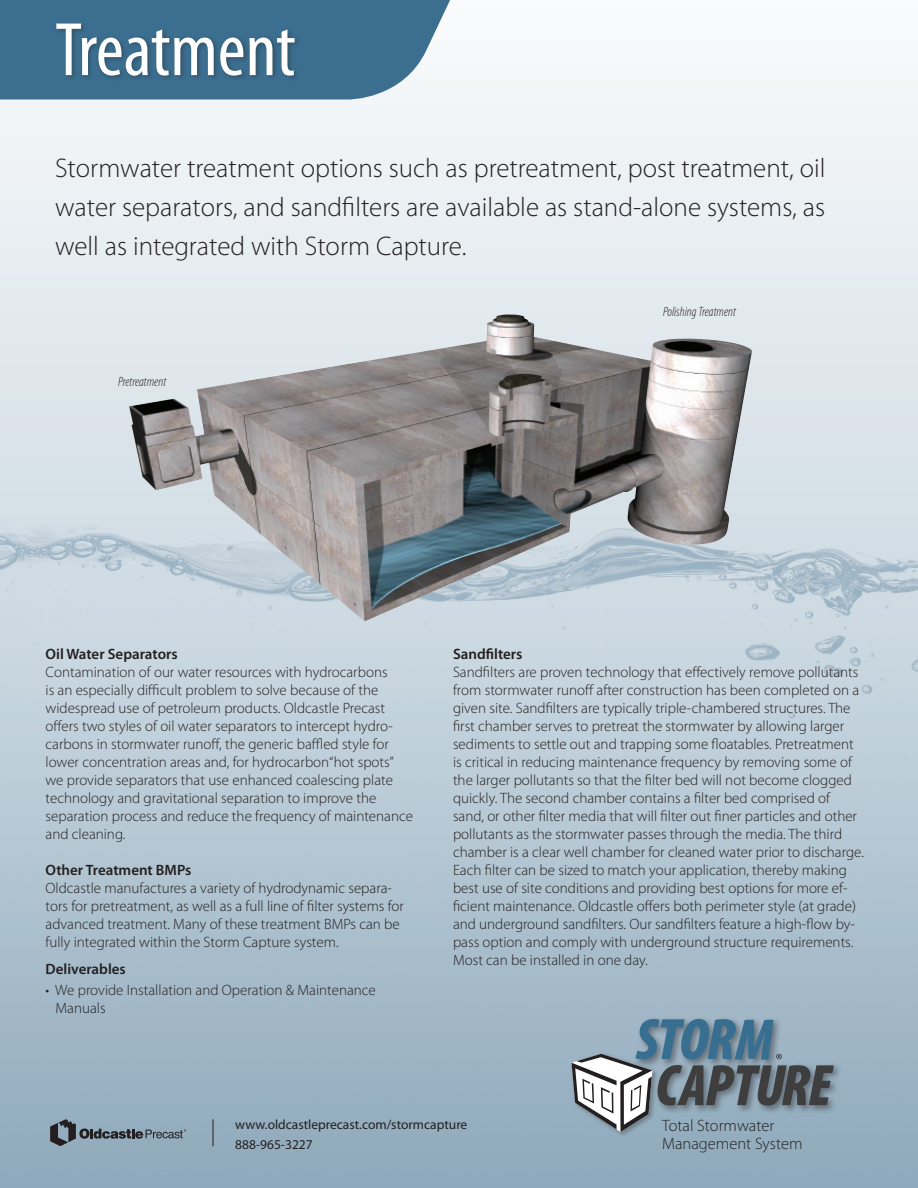
<style>
.page{position:relative;width:918px;height:1188px;background:#fff}
.page>*{position:absolute;margin:0;border:0;box-sizing:border-box;transform-origin:0 0}
.t1{font:condensed 76.5px "Myriad Pro";letter-spacing:-.005em;color:#fff}
.t2{font:300 27px/39px "Myriad Pro";color:#231f20;text-align:justify}
.t3{font:300 16.5px/18px "Myriad Pro";color:#231f20}
.t4{font:300 15px/18px "Myriad Pro";color:#231f20}
.t5{font:600 15px "Myriad Pro";color:#231f20}
.t6{font:13.5px/19.5px "Myriad Pro";color:#231f20}
.t7{font:italic 300 condensed 13.5px "Myriad Pro";color:#231f20}
</style>
<div class="page">
<div style="left:0;top:0;width:918px;height:1188px;background:linear-gradient(to bottom,#feffff,#94aebf)"></div>
<div style="left:633px;top:1016px;width:149px;height:53px;background:#9fb5c5"></div>
<div style="left:655px;top:1062px;width:188px;height:53px;background:#231f20;opacity:.45"></div>
<div style="left:569px;top:1051px;width:90px;height:87px;background:#94adbf"></div>
<svg style="left:572px;top:1019px;width:262px;height:113px;background:#8093a0"></svg>
<img style="left:129px;top:314px;width:624px;height:307px">
<svg style="left:50px;top:1119px;width:136px;height:27px;background:#798c99"></svg>
<svg style="left:0;top:0;width:484px;height:99px;fill:#3b6e8f"></svg>
<div style="left:54px;top:21px;width:248px;height:61px;background:#231f20;opacity:.35"></div>
<svg style="left:213px;top:1119px;width:1px;height:27px"></svg>
<h1 class="t1" style="left:55px;top:4px;width:242px">Treatment</h1>
<h2 class="t2" style="left:55px;top:148px;width:772px">Stormwater treatment options such as pretreatment, post treatment, oil water separators, and sandfilters are available as stand-alone systems, as well as integrated with Storm Capture.</h2>
<p class="t7" style="left:118px;top:373px;width:50px">Pretreatment</p>
<p class="t7" style="left:663px;top:303px;width:75px">Polishing Treatment</p>
<p class="t5" style="left:46px;top:644px;width:134px">Oil Water Separators</p>
<p class="t4" style="left:46px;top:663px;width:369px">Contamination of our water resources with hydrocarbons<br>is an especially difficult problem to solve because of the widespread use of petroleum products. Oldcastle Precast offers two styles of oil water separators to intercept hydro&shy;carbons in stormwater runoff, the generic baffled style for lower concentration areas and, for hydrocarbon“hot spots” we provide separators that use enhanced coalescing plate technology and gravitational separation to improve the separation process and reduce the frequency of maintenance and cleaning.</p>
<p class="t5" style="left:46px;top:860px;width:147px">Other Treatment BMPs</p>
<p class="t4" style="left:46px;top:879px;width:360px">Oldcastle manufactures a variety of hydrodynamic separa&shy;tors for pretreatment, as well as a full line of filter systems for advanced treatment. Many of these treatment BMPs can be fully integrated within the Storm Capture system.</p>
<p class="t5" style="left:46px;top:959px;width:82px">Deliverables</p>
<p class="t4" style="left:55px;top:981px;width:322px;text-indent:-10px">• We provide Installation and Operation &amp; Maintenance<br>Manuals</p>
<p class="t5" style="left:453px;top:644px;width:71px">Sandfilters</p>
<p class="t4" style="left:453px;top:663px;width:412px">Sandfilters are proven technology that effectively remove pollutants from stormwater runoff after construction has been completed on a given site. Sandfilters are typically triple-chambered structures. The first chamber serves to pretreat the stormwater by allowing larger sediments to settle out and trapping some floatables. Pretreatment is critical in reducing maintenance frequency by removing some of the larger pollutants so that the filter bed will not become clogged quickly. The second chamber contains a filter bed comprised of sand, or other filter media that will filter out finer particles and other pollutants as the stormwater passes through the media. The third chamber is a clear well chamber for cleaned water prior to discharge.<br>Each filter can be sized to match your application, thereby making best use of site conditions and providing best options for more ef&shy;ficient maintenance. Oldcastle offers both perimeter style (at grade) and underground sandfilters. Our sandfilters feature a high-flow by&shy;pass option and comply with underground structure requirements.<br>Most can be installed in one day.</p>
<p class="t6" style="left:235px;top:1115px;width:234px">www.oldcastleprecast.com/stormcapture<br>888-965-3227</p>
<p class="t3" style="left:662px;top:1117px;width:142px">Total Stormwater<br>Management System</p>
</div>
